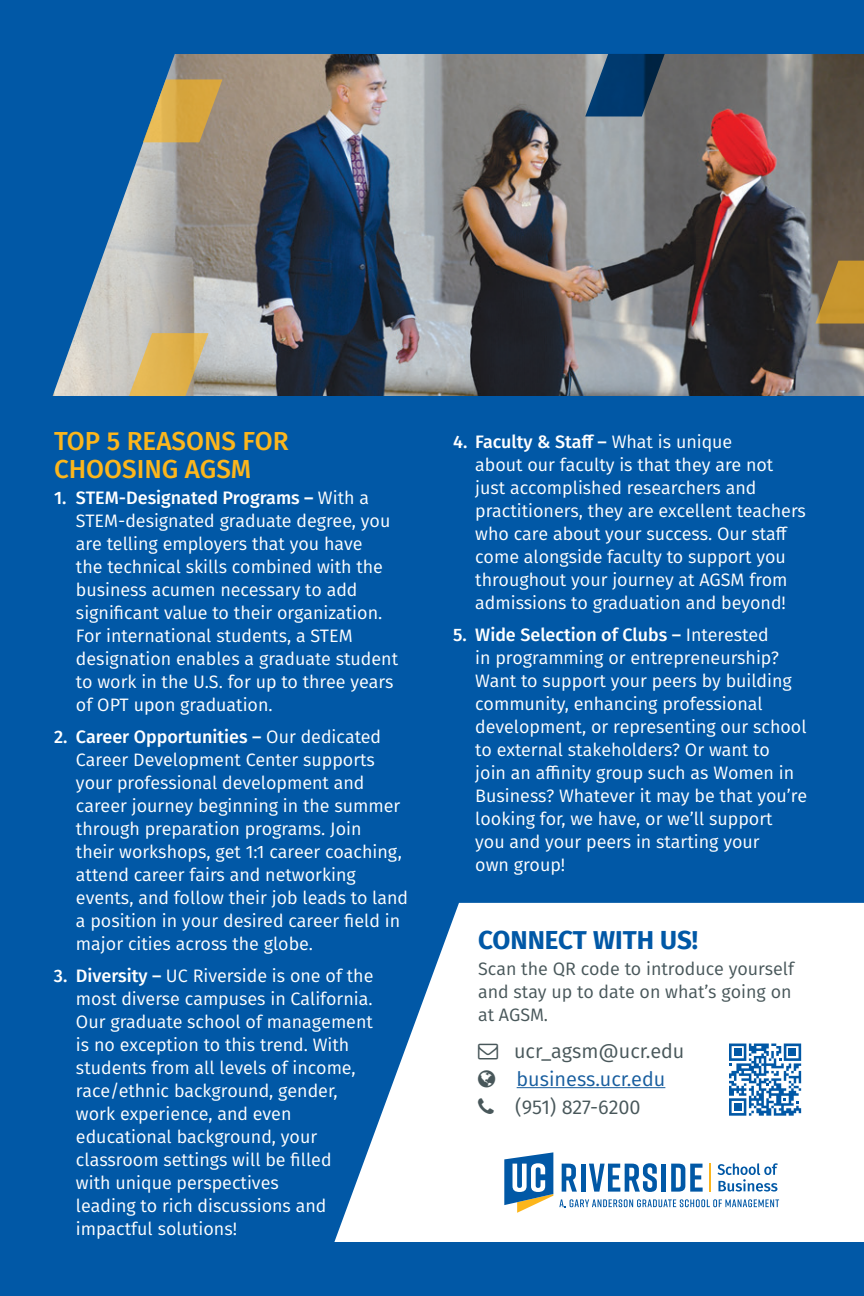
<style>
.page{position:relative;width:864px;height:1296px;background:#0158a6}
.page>*{position:absolute;margin:0;border:0;box-sizing:border-box;transform-origin:0 0}
.t1{font:500 26px/28px "Fira Sans";color:#fcb61c}
.t2{font:700 26px "Fira Sans";color:#0158a6}
.t3{font:20px "Fira Sans";color:#48575a}
.t4{font:20px "Fira Sans";color:#175d9e}
.t5{font:18px/23px "Fira Sans";color:#fff}
.t6{font:18px/23px "Fira Sans";color:#48575a}
.s1{font-weight:500}
.s2{font-weight:600}
</style>
<div class="page">
<img style="left:53px;top:54px;width:811px;height:342px">
<svg style="left:334px;top:903px;width:530px;height:339px;fill:#fff"></svg>
<hr style="left:517px;top:1087px;width:148px;height:1px;background:#175d9e">
<svg style="left:129px;top:333px;width:80px;height:63px"></svg>
<svg style="left:815px;top:261px;width:49px;height:63px"></svg>
<svg style="left:143px;top:79px;width:79px;height:63px"></svg>
<svg style="left:585px;top:54px;width:80px;height:62px"></svg>
<svg style="left:729px;top:1044px;width:72px;height:72px"></svg>
<div style="left:789px;top:1049px;width:7px;height:7px;background:#0158a6"></div>
<div style="left:734px;top:1103px;width:7px;height:8px;background:#0158a6"></div>
<div style="left:734px;top:1048px;width:7px;height:8px;background:#0158a6"></div>
<svg style="left:718px;top:1163px;width:60px;height:29px"></svg>
<svg style="left:559px;top:1199px;width:220px;height:8px"></svg>
<div style="left:661px;top:1164px;width:5px;height:28px;background:#0158a6"></div>
<svg style="left:671px;top:1164px;width:32px;height:28px"></svg>
<svg style="left:562px;top:1164px;width:15px;height:28px"></svg>
<hr style="left:581px;top:1164px;width:4px;height:28px;background:#0158a6">
<svg style="left:589px;top:1163px;width:68px;height:29px"></svg>
<svg style="left:504px;top:1152px;width:49px;height:61px"></svg>
<hr style="left:709px;top:1164px;width:2px;height:28px;background:#fcb61c">
<svg style="left:478px;top:1043px;width:20px;height:16px"></svg>
<svg style="left:478px;top:1070px;width:17px;height:17px"></svg>
<svg style="left:478px;top:1098px;width:16px;height:16px"></svg>
<h1 class="t1" style="left:54px;top:426px;width:236px">TOP 5 REASONS FOR<br>CHOOSING AGSM</h1>
<p class="t5" style="left:76px;top:486px;width:324px;text-indent:-22px"><span class="s1">1. STEM-Designated Programs</span> <span class="s2">–</span> With a STEM-designated graduate degree, you are telling employers that you have<br>the technical skills combined with the business acumen necessary to add significant value to their organization.<br>For international students, a STEM designation enables a graduate student to work in the U.S. for up to three years of OPT upon graduation.</p>
<p class="t5" style="left:76px;top:725px;width:334px;text-indent:-22px"><span class="s1">2. Career Opportunities –</span> Our dedicated Career Development Center supports your professional development and career journey beginning in the summer through preparation programs. Join<br>their workshops, get 1:1 career coaching, attend career fairs and networking events, and follow their job leads to land a position in your desired career field in major cities across the globe.</p>
<p class="t5" style="left:76px;top:964px;width:299px;text-indent:-22px"><span class="s1">3. Diversity –</span> UC Riverside is one of the most diverse campuses in California.<br>Our graduate school of management is no exception to this trend. With students from all levels of income, race/ethnic background, gender, work experience, and even educational background, your classroom settings will be filled<br>with unique perspectives<br>leading to rich discussions and impactful solutions!</p>
<p class="t5" style="left:475px;top:429px;width:332px;text-indent:-22px"><span class="s1">4. Faculty &amp; Staff –</span> What is unique<br>about our faculty is that they are not just accomplished researchers and practitioners, they are excellent teachers who care about your success. Our staff come alongside faculty to support you throughout your journey at AGSM from admissions to graduation and beyond!</p>
<p class="t5" style="left:475px;top:622px;width:333px;text-indent:-22px"><span class="s1">5. Wide Selection of Clubs –</span> Interested<br>in programming or entrepreneurship?<br>Want to support your peers by building community, enhancing professional development, or representing our school to external stakeholders? Or want to<br>join an affinity group such as Women in Business? Whatever it may be that you’re looking for, we have, or we’ll support<br>you and your peers in starting your<br>own group!</p>
<h1 class="t2" style="left:478px;top:918px;width:222px">CONNECT WITH US!</h1>
<p class="t6" style="left:478px;top:956px;width:318px">Scan the QR code to introduce yourself and stay up to date on what’s going on at AGSM.</p>
<p class="t3" style="left:514px;top:1036px;width:172px">ucr_agsm@ucr.edu</p>
<p class="t4" style="left:517px;top:1064px;width:150px">business.ucr.edu</p>
<p class="t3" style="left:515px;top:1092px;width:127px">(951) 827-6200</p>
</div>
